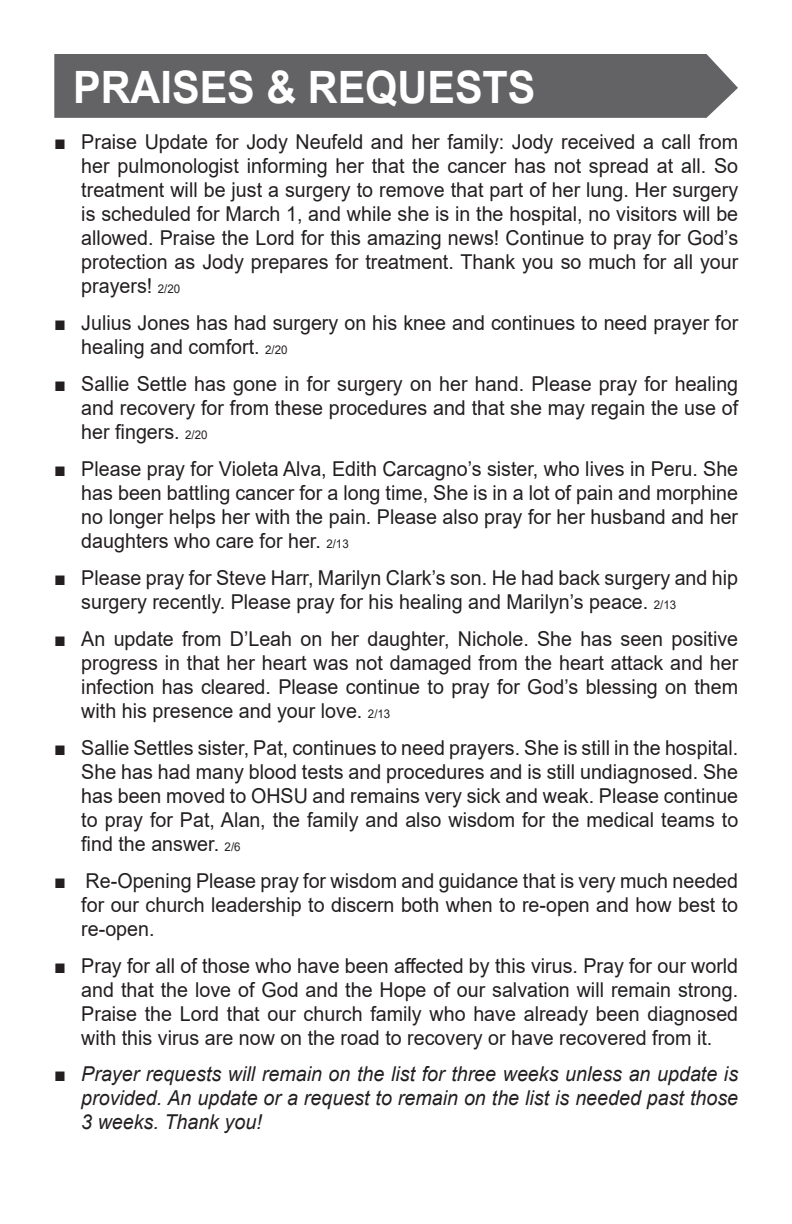
<style>
.page{position:relative;width:792px;height:1224px;background:#fff}
.page>*{position:absolute;margin:0;border:0;box-sizing:border-box;transform-origin:0 0}
.Paragraph_Style_5{font:700 44.6px "Arial";color:#fff;scale:.93 1}
.t1{font:20.4px/24px "Arial";color:#231f20;text-align:justify;scale:.96 1}
.t2{font:italic 20.4px/24px "Arial";color:#231f20;text-align:justify;scale:.96 1}
.s1{font-size:12px}
.s2{font-style:normal}
</style>
<div class="page">
<div style="left:54px;top:54px;width:684px;height:64px;background:#636366"></div>
<p class="Paragraph_Style_5" style="left:73px;top:56px;width:499px">PRAISES &amp; REQUESTS</p>
<p class="t1" style="left:81px;top:130px;width:686px;text-indent:-27px">■ Praise Update for Jody Neufeld and her family: Jody received a call from her pulmonologist informing her that the cancer has not spread at all. So treatment will be just a surgery to remove that part of her lung. Her surgery is scheduled for March 1, and while she is in the hospital, no visitors will be allowed. Praise the Lord for this amazing news! Continue to pray for God’s protection as Jody prepares for treatment. Thank you so much for all your prayers! <span class="s1">2/20</span></p>
<p class="t1" style="left:81px;top:311px;width:686px;text-indent:-27px">■ Julius Jones has had surgery on his knee and continues to need prayer for healing and comfort. <span class="s1">2/20</span></p>
<p class="t1" style="left:81px;top:371px;width:686px;text-indent:-27px">■ Sallie Settle has gone in for surgery on her hand. Please pray for healing and recovery for from these procedures and that she may regain the use of her fingers. <span class="s1">2/20</span></p>
<p class="t1" style="left:81px;top:456px;width:686px;text-indent:-27px">■ Please pray for Violeta Alva, Edith Carcagno’s sister, who lives in Peru. She has been battling cancer for a long time, She is in a lot of pain and morphine no longer helps her with the pain. Please also pray for her husband and her daughters who care for her. <span class="s1">2/13</span></p>
<p class="t1" style="left:81px;top:565px;width:686px;text-indent:-27px">■ Please pray for Steve Harr, Marilyn Clark’s son. He had back surgery and hip surgery recently. Please pray for his healing and Marilyn’s peace. <span class="s1">2/13</span></p>
<p class="t1" style="left:81px;top:626px;width:686px;text-indent:-27px">■ An update from D’Leah on her daughter, Nichole. She has seen positive progress in that her heart was not damaged from the heart attack and her infection has cleared. Please continue to pray for God’s blessing on them with his presence and your love. <span class="s1">2/13</span></p>
<p class="t1" style="left:81px;top:735px;width:686px;text-indent:-27px">■ Sallie Settles sister, Pat, continues to need prayers. She is still in the hospital.<br>She has had many blood tests and procedures and is still undiagnosed. She has been moved to OHSU and remains very sick and weak. Please continue to pray for Pat, Alan, the family and also wisdom for the medical teams to find the answer. <span class="s1">2/6</span></p>
<p class="t1" style="left:81px;top:868px;width:686px;text-indent:-27px">■ Re-Opening Please pray for wisdom and guidance that is very much needed for our church leadership to discern both when to re-open and how best to re-open.</p>
<p class="t1" style="left:81px;top:953px;width:686px;text-indent:-27px">■ Pray for all of those who have been affected by this virus. Pray for our world and that the love of God and the Hope of our salvation will remain strong.<br>Praise the Lord that our church family who have already been diagnosed with this virus are now on the road to recovery or have recovered from it.</p>
<p class="t2" style="left:81px;top:1063px;width:686px;text-indent:-27px"><span class="s2">■</span> Prayer requests will remain on the list for three weeks unless an update is provided. An update or a request to remain on the list is needed past those 3 weeks. Thank you!</p>
</div>
